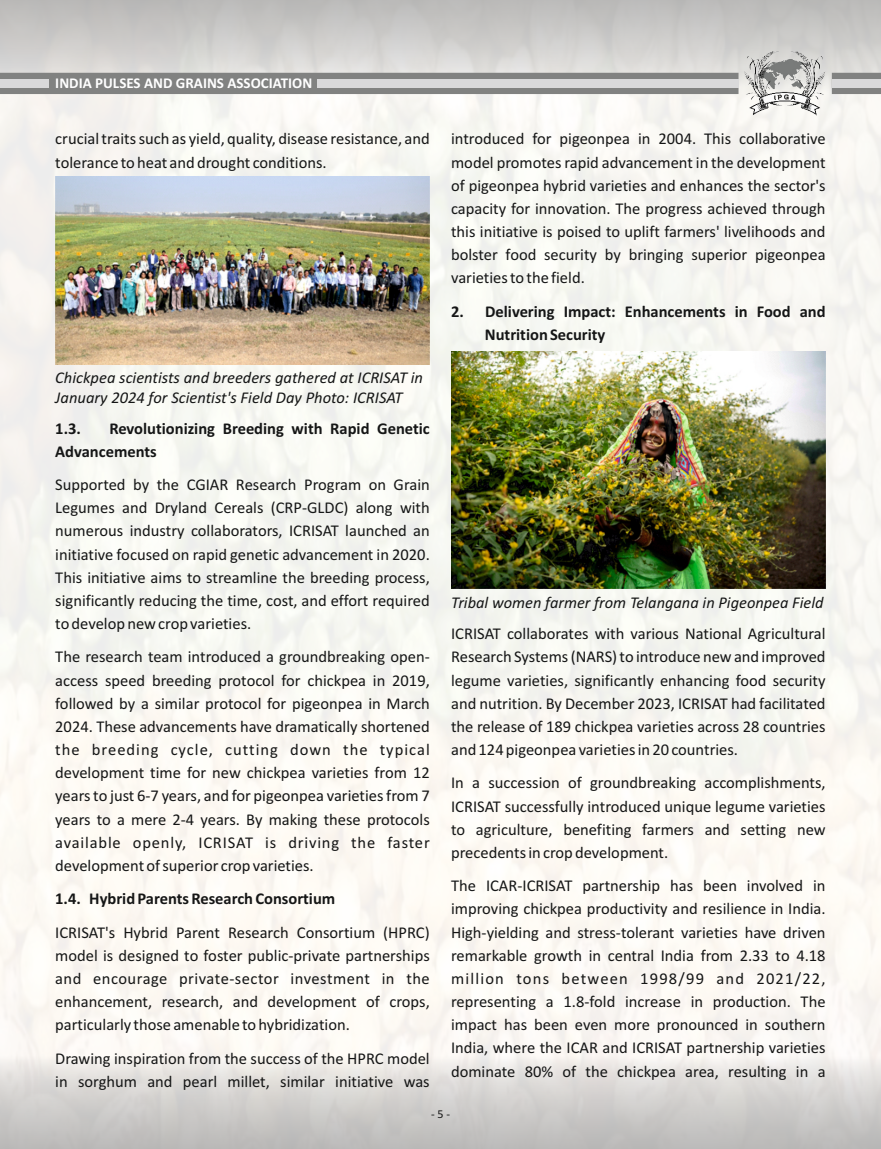
<style>
.page{position:relative;width:881px;height:1149px;background:#fff}
.page>*{position:absolute;margin:0;border:0;box-sizing:border-box;transform-origin:0 0}
.t1{font:16.5px/23.1px "Calibri";color:#151616;text-align:justify}
.t2{font:700 16.5px/23.1px "Calibri";color:#151616}
.t3{font:italic 16.5px/20.1px "Calibri";color:#151616}
.t4{font:700 15px "Calibri";color:#fff}
.t5{font:12px "Calibri";color:#151616}
</style>
<div class="page">
<img style="left:0;top:95px;width:880px;height:958px">
<svg style="left:0;top:0;width:880px;height:95px;background:#cccbc9"></svg>
<div style="left:0;top:1053px;width:880px;height:95px;background:linear-gradient(to bottom,#f4f1ee,#b6b5b4)"></div>
<div style="left:0;top:73px;width:880px;height:21px;background:#818281"></div>
<div style="left:831px;top:79px;width:49px;height:9px;background:#d9d9da"></div>
<div style="left:317px;top:79px;width:421px;height:9px;background:#d9d9da"></div>
<div style="left:0;top:79px;width:48px;height:9px;background:#d9d9da"></div>
<img style="left:744px;top:51px;width:81px;height:64px">
<img style="left:55px;top:176px;width:374px;height:188px">
<img style="left:451px;top:351px;width:374px;height:237px">
<p class="t4" style="left:55px;top:77px;width:258px">INDIA PULSES AND GRAINS ASSOCIATION</p>
<p class="t1" style="left:55px;top:129px;width:376px">crucial traits such as yield, quality, disease resistance, and tolerance to heat and drought conditions.</p>
<p class="t3" style="left:55px;top:368px;width:369px">Chickpea scientists and breeders gathered at ICRISAT in<br>January 2024 for Scientist's Field Day Photo: ICRISAT</p>
<p class="t2" style="left:55px;top:418px;width:376px;text-indent:54px">Revolutionizing Breeding with Rapid Genetic<br>Advancements</p>
<p class="t1" style="left:55px;top:474px;width:376px">Supported by the CGIAR Research Program on Grain Legumes and Dryland Cereals (CRP-GLDC) along with numerous industry collaborators, ICRISAT launched an initiative focused on rapid genetic advancement in 2020.<br>This initiative aims to streamline the breeding process, significantly reducing the time, cost, and effort required to develop new crop varieties.</p>
<p class="t1" style="left:55px;top:646px;width:376px">The research team introduced a groundbreaking open&shy;access speed breeding protocol for chickpea in 2019, followed by a similar protocol for pigeonpea in March 2024. These advancements have dramatically shortened the breeding cycle, cutting down the typical development time for new chickpea varieties from 12 years to just 6-7 years, and for pigeonpea varieties from 7 years to a mere 2-4 years. By making these protocols available openly, ICRISAT is driving the faster development of superior crop varieties.</p>
<p class="t2" style="left:55px;top:888px;width:281px">1.4. Hybrid Parents Research Consortium</p>
<p class="t1" style="left:55px;top:921px;width:376px">ICRISAT's Hybrid Parent Research Consortium (HPRC) model is designed to foster public-private partnerships and encourage private-sector investment in the enhancement, research, and development of crops, particularly those amenable to hybridization.</p>
<p class="t1" style="left:55px;top:1047px;width:376px">Drawing inspiration from the success of the HPRC model in sorghum and pearl millet, similar initiative was</p>
<p class="t2" style="left:55px;top:418px;width:27px">1.3.</p>
<p class="t1" style="left:451px;top:129px;width:376px">introduced for pigeonpea in 2004. This collaborative model promotes rapid advancement in the development of pigeonpea hybrid varieties and enhances the sector's capacity for innovation. The progress achieved through this initiative is poised to uplift farmers' livelihoods and bolster food security by bringing superior pigeonpea varieties to the field.</p>
<p class="t2" style="left:484px;top:301px;width:342px;text-indent:-34px">2. Delivering Impact: Enhancements in Food and<br>Nutrition Security</p>
<p class="t3" style="left:451px;top:593px;width:374px">Tribal women farmer from Telangana in Pigeonpea Field</p>
<p class="t1" style="left:451px;top:623px;width:376px">ICRISAT collaborates with various National Agricultural Research Systems (NARS) to introduce new and improved legume varieties, significantly enhancing food security and nutrition. By December 2023, ICRISAT had facilitated the release of 189 chickpea varieties across 28 countries and 124 pigeonpea varieties in 20 countries.</p>
<p class="t1" style="left:451px;top:772px;width:376px">In a succession of groundbreaking accomplishments, ICRISAT successfully introduced unique legume varieties to agriculture, benefiting farmers and setting new precedents in crop development.</p>
<p class="t1" style="left:451px;top:875px;width:376px">The ICAR-ICRISAT partnership has been involved in improving chickpea productivity and resilience in India.<br>High-yielding and stress-tolerant varieties have driven remarkable growth in central India from 2.33 to 4.18 million tons between 1998/99 and 2021/22, representing a 1.8-fold increase in production. The impact has been even more pronounced in southern India, where the ICAR and ICRISAT partnership varieties dominate 80% of the chickpea area, resulting in a</p>
<p class="t5" style="left:431px;top:1108px;width:20px">- 5 -</p>
</div>
